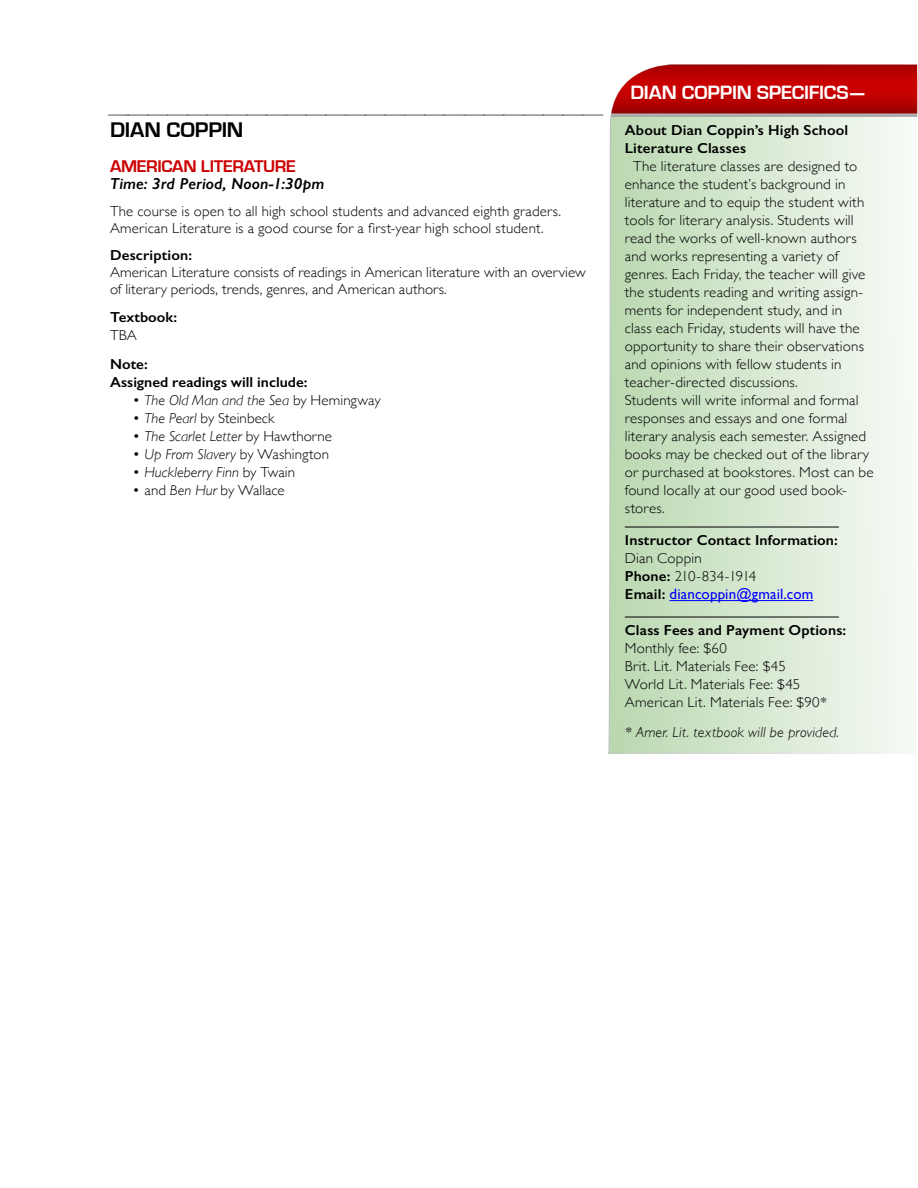
<style>
.page{position:relative;width:918px;height:1188px;background:#fff}
.page>*{position:absolute;margin:0;border:0;box-sizing:border-box;transform-origin:0 0}
.t1{font:700 21.9px "Eurostile";letter-spacing:-.01em;color:#000}
.t2{font:300 19.8px "Gill Sans";color:#000}
.t3{font:700 19.8px "Eurostile";letter-spacing:-.015em;color:#fff}
.t4{font:700 17.4px "Eurostile";letter-spacing:-.02em;color:#c00}
.t5{font:italic 600 16.05px "Gill Sans";letter-spacing:.005em;color:#000}
.t6{font:15px "Gill Sans";letter-spacing:.01em;color:#00f}
.t7{font:300 14.55px/18px "Gill Sans";letter-spacing:.015em;color:#000}
.t8{font:600 14.55px/18px "Gill Sans";letter-spacing:.01em;color:#000}
.t9{font:italic 300 14.55px "Gill Sans";letter-spacing:.005em;color:#000}
.s1{font-style:normal}
.s2{font-style:italic}
.s3{font-weight:600}
.s4{font-weight:600;font-size:14.55px;color:#000}
</style>
<div class="page">
<svg style="left:608px;top:64px;width:309px;height:690px;background:#d8e9d3"></svg>
<div style="left:609px;top:65px;width:309px;height:52px;background:#000;opacity:.75"></div>
<hr style="left:670px;top:600px;width:143px;height:1px;background:#00f">
<hr style="left:625px;top:527px;width:214px;height:1px;background:#000">
<hr style="left:625px;top:617px;width:214px;height:1px;background:#000">
<h2 class="t2" style="left:108px;top:98px;width:497px">—————————————————————————</h2>
<h1 class="t1" style="left:110px;top:118px;width:135px">DIAN COPPIN</h1>
<p class="t4" style="left:110px;top:156px;width:58px">AMERICAN</p>
<p class="t4" style="left:201px;top:156px;width:96px">LITERATURE</p>
<p class="t5" style="left:110px;top:173px;width:216px">Time: 3rd Period, Noon-1:30pm</p>
<p class="t7" style="left:110px;top:202px;width:453px;line-height:17.1px">The course is open to all high school students and advanced eighth graders.<br>American Literature is a good course for a first-year high school student.</p>
<p class="t8" style="left:110px;top:246px;width:84px">Description:</p>
<p class="t7" style="left:110px;top:263px;width:477px;line-height:17.1px">American Literature consists of readings in American literature with an overview of literary periods, trends, genres, and American authors.</p>
<p class="t8" style="left:110px;top:308px;width:69px">Textbook:</p>
<p class="t7" style="left:110px;top:326px;width:28px">TBA</p>
<p class="t8" style="left:110px;top:355px;width:199px">Note:<br>Assigned readings will include:</p>
<p class="t9" style="left:133px;top:392px;width:250px">• The Old Man and the Sea <span class="s1">by Hemingway</span></p>
<p class="t7" style="left:133px;top:408px;width:144px"><span class="s2">• The Pearl</span> by Steinbeck</p>
<p class="t9" style="left:133px;top:428px;width:201px">• The Scarlet Letter <span class="s1">by Hawthorne</span></p>
<p class="t9" style="left:133px;top:446px;width:198px">• Up From Slavery <span class="s1">by Washington</span></p>
<p class="t9" style="left:133px;top:464px;width:164px">• Huckleberry Finn <span class="s1">by Twain</span></p>
<p class="t7" style="left:133px;top:480px;width:154px">• and <span class="s2">Ben Hur</span> by Wallace</p>
<h2 class="t3" style="left:630px;top:82px;width:25px">DIAN</h2>
<h2 class="t3" style="left:682px;top:82px;width:25px">COPPIN</h2>
<h2 class="t3" style="left:757px;top:82px;width:109px">SPECIFICS—</h2>
<p class="t8" style="left:625px;top:121px;width:225px">About Dian Coppin’s High School<br>Literature Classes</p>
<p class="t7" style="left:625px;top:157px;width:250px;text-indent:8px">The literature classes are designed to enhance the student’s background in literature and to equip the student with tools for literary analysis. Students will read the works of well-known authors and works representing a variety of genres. Each Friday, the teacher will give the students reading and writing assign&shy;ments for independent study, and in<br>class each Friday, students will have the opportunity to share their observations and opinions with fellow students in teacher-directed discussions.<br>Students will write informal and formal responses and essays and one formal literary analysis each semester. Assigned books may be checked out of the library or purchased at bookstores. Most can be found locally at our good used book&shy;stores.</p>
<p class="t8" style="left:625px;top:531px;width:214px">Instructor Contact Information:</p>
<p class="t7" style="left:625px;top:549px;width:133px">Dian Coppin<br><span class="s3">Phone:</span> 210-834-1914</p>
<p class="t6" style="left:625px;top:586px;width:190px"><span class="s4">Email:</span> diancoppin@gmail.com</p>
<p class="t8" style="left:625px;top:621px;width:223px">Class Fees and Payment Options:</p>
<p class="t7" style="left:625px;top:639px;width:204px">Monthly fee: $60<br>Brit. Lit. Materials Fee: $45<br>World Lit. Materials Fee: $45<br>American Lit. Materials Fee: $90*</p>
<p class="t9" style="left:625px;top:724px;width:216px">* Amer. Lit. textbook will be provided.</p>
</div>
